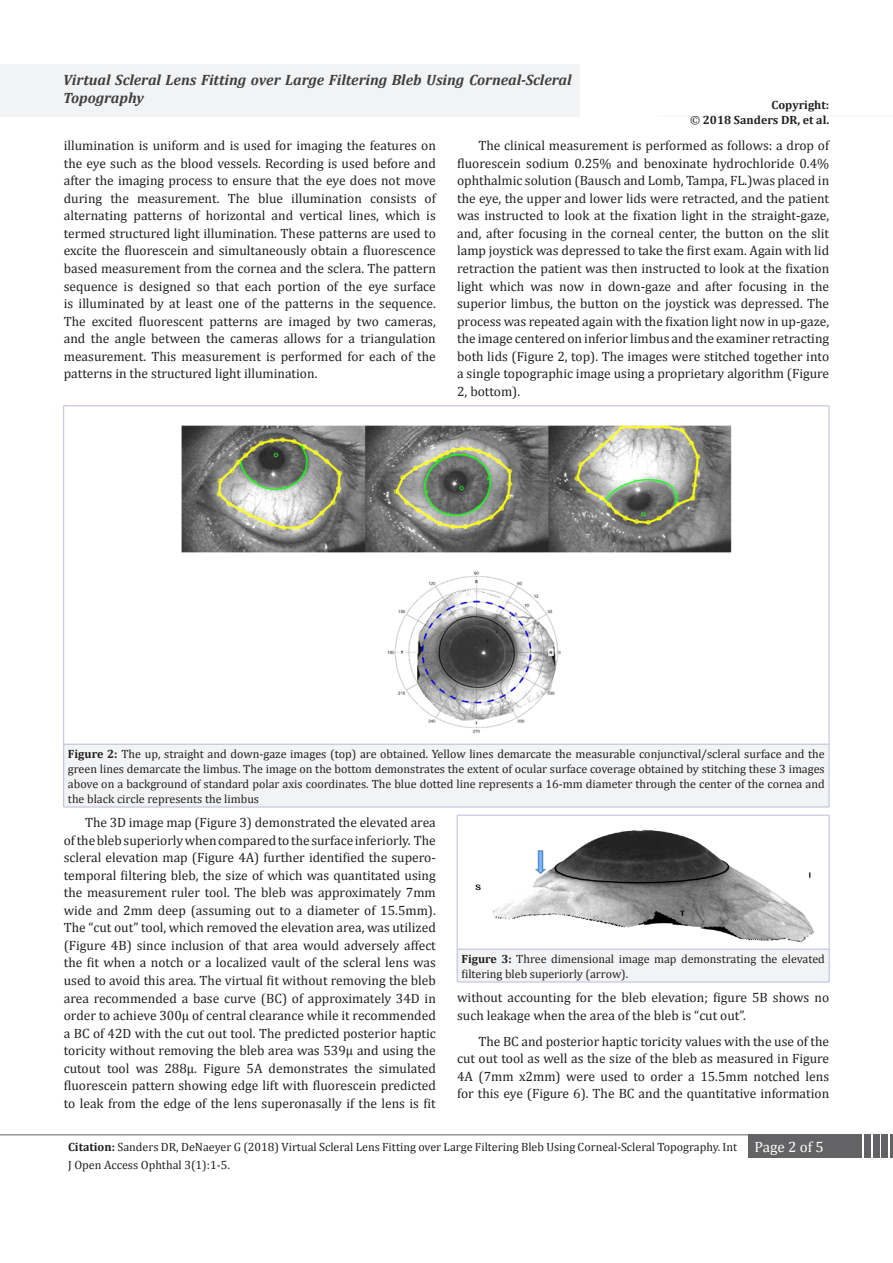
<style>
.page{position:relative;width:893px;height:1263px;background:#fff}
.page>*{position:absolute;margin:0;border:0;box-sizing:border-box;transform-origin:0 0}
.t1{font:italic 700 15px/18px "Cambria";color:#3e3e3f}
.t2{font:15px "Cambria";color:#fff}
.t3{font:13.5px/17.5px "Cambria";color:#231f20;text-align:justify}
.t4{font:12px/15px "Cambria";color:#231f20;text-align:justify}
.t5{font:700 12px/15px "Cambria";color:#231f20;text-align:right}
.s1{font-weight:400}
.s2{font-weight:700}
</style>
<div class="page">
<hr style="left:0;top:1134px;width:749px;height:1px;background:#636366">
<div style="left:748px;top:1134px;width:114px;height:24px;background:#636366"></div>
<div style="left:864px;top:1134px;width:7px;height:24px;background:#636366"></div>
<div style="left:873px;top:1134px;width:6px;height:24px;background:#636366"></div>
<div style="left:881px;top:1134px;width:7px;height:24px;background:#636366"></div>
<hr style="left:890px;top:1134px;width:3px;height:24px;background:#636366">
<div style="left:0;top:64px;width:580px;height:52px;background:#f2f3f4"></div>
<hr style="left:657px;top:116px;width:236px;height:1px;background:#f2f3f4">
<div style="left:64px;top:744px;width:765px;height:63px;background:#f2f3f4"></div>
<hr style="left:64px;top:406px;width:765px;height:1px;background:#babbdd">
<hr style="left:63px;top:406px;width:1px;height:338px;background:#babbdd">
<hr style="left:829px;top:406px;width:1px;height:338px;background:#babbdd">
<hr style="left:64px;top:744px;width:765px;height:1px;background:#babbdd">
<hr style="left:63px;top:744px;width:1px;height:63px;background:#babbdd">
<hr style="left:829px;top:744px;width:1px;height:63px;background:#babbdd">
<hr style="left:64px;top:807px;width:765px;height:1px;background:#babbdd">
<img style="left:181px;top:425px;width:551px;height:309px">
<div style="left:457px;top:949px;width:372px;height:33px;background:#f2f3f4"></div>
<hr style="left:457px;top:815px;width:372px;height:1px;background:#babbdd">
<hr style="left:457px;top:815px;width:1px;height:134px;background:#babbdd">
<hr style="left:829px;top:815px;width:1px;height:134px;background:#babbdd">
<hr style="left:457px;top:949px;width:372px;height:1px;background:#babbdd">
<hr style="left:457px;top:949px;width:1px;height:33px;background:#babbdd">
<hr style="left:829px;top:949px;width:1px;height:33px;background:#babbdd">
<hr style="left:457px;top:982px;width:372px;height:1px;background:#babbdd">
<img style="left:475px;top:829px;width:339px;height:114px">
<p class="t1" style="left:63px;top:70px;width:510px">Virtual Scleral Lens Fitting over Large Filtering Bleb Using Corneal-Scleral<br>Topography</p>
<p class="t5" style="left:690px;top:97px;width:141px">Copyright:<br><span class="s1">©</span> 2018 Sanders DR, et al.</p>
<p class="t3" style="left:64px;top:137px;width:374px">illumination is uniform and is used for imaging the features on the eye such as the blood vessels. Recording is used before and after the imaging process to ensure that the eye does not move during the measurement. The blue illumination consists of alternating patterns of horizontal and vertical lines, which is termed structured light illumination. These patterns are used to excite the fluorescein and simultaneously obtain a fluorescence based measurement from the cornea and the sclera. The pattern sequence is designed so that each portion of the eye surface is illuminated by at least one of the patterns in the sequence.<br>The excited fluorescent patterns are imaged by two cameras, and the angle between the cameras allows for a triangulation measurement. This measurement is performed for each of the patterns in the structured light illumination.</p>
<p class="t3" style="left:457px;top:137px;width:374px;text-indent:21px">The clinical measurement is performed as follows: a drop of fluorescein sodium 0.25% and benoxinate hydrochloride 0.4% ophthalmic solution (Bausch and Lomb, Tampa, FL.)was placed in the eye, the upper and lower lids were retracted, and the patient was instructed to look at the fixation light in the straight-gaze, and, after focusing in the corneal center, the button on the slit lamp joystick was depressed to take the first exam. Again with lid retraction the patient was then instructed to look at the fixation light which was now in down-gaze and after focusing in the superior limbus, the button on the joystick was depressed. The process was repeated again with the fixation light now in up-gaze, the image centered on inferior limbus and the examiner retracting both lids (Figure 2, top). The images were stitched together into a single topographic image using a proprietary algorithm (Figure 2, bottom).</p>
<p class="t4" style="left:68px;top:746px;width:758px"><span class="s2">Figure 2:</span> The up, straight and down-gaze images (top) are obtained. Yellow lines demarcate the measurable conjunctival/scleral surface and the green lines demarcate the limbus. The image on the bottom demonstrates the extent of ocular surface coverage obtained by stitching these 3 images above on a background of standard polar axis coordinates. The blue dotted line represents a 16-mm diameter through the center of the cornea and the black circle represents the limbus</p>
<p class="t3" style="left:64px;top:813px;width:374px;text-indent:21px">The 3D image map (Figure 3) demonstrated the elevated area of the bleb superiorly when compared to the surface inferiorly. The scleral elevation map (Figure 4A) further identified the supero&shy;temporal filtering bleb, the size of which was quantitated using the measurement ruler tool. The bleb was approximately 7mm wide and 2mm deep (assuming out to a diameter of 15.5mm).<br>The “cut out” tool, which removed the elevation area, was utilized (Figure 4B) since inclusion of that area would adversely affect the fit when a notch or a localized vault of the scleral lens was used to avoid this area. The virtual fit without removing the bleb area recommended a base curve (BC) of approximately 34D in order to achieve 300μ of central clearance while it recommended a BC of 42D with the cut out tool. The predicted posterior haptic toricity without removing the bleb area was 539μ and using the cutout tool was 288μ. Figure 5A demonstrates the simulated fluorescein pattern showing edge lift with fluorescein predicted to leak from the edge of the lens superonasally if the lens is fit</p>
<p class="t4" style="left:461px;top:951px;width:365px"><span class="s2">Figure 3:</span> Three dimensional image map demonstrating the elevated filtering bleb superiorly (arrow).</p>
<p class="t3" style="left:457px;top:989px;width:374px">without accounting for the bleb elevation; figure 5B shows no such leakage when the area of the bleb is “cut out”.</p>
<p class="t3" style="left:457px;top:1032px;width:374px;text-indent:21px">The BC and posterior haptic toricity values with the use of the cut out tool as well as the size of the bleb as measured in Figure 4A (7mm x2mm) were used to order a 15.5mm notched lens for this eye (Figure 6). The BC and the quantitative information</p>
<p class="t4" style="left:68px;top:1139px;width:671px"><span class="s2">Citation:</span> Sanders DR, DeNaeyer G (2018) Virtual Scleral Lens Fitting over Large Filtering Bleb Using Corneal-Scleral Topography. Int</p>
<p class="t2" style="left:754px;top:1138px;width:71px">Page 2 of 5</p>
<p class="t4" style="left:68px;top:1157px;width:163px">J Open Access Ophthal 3(1):1-5.</p>
</div>
